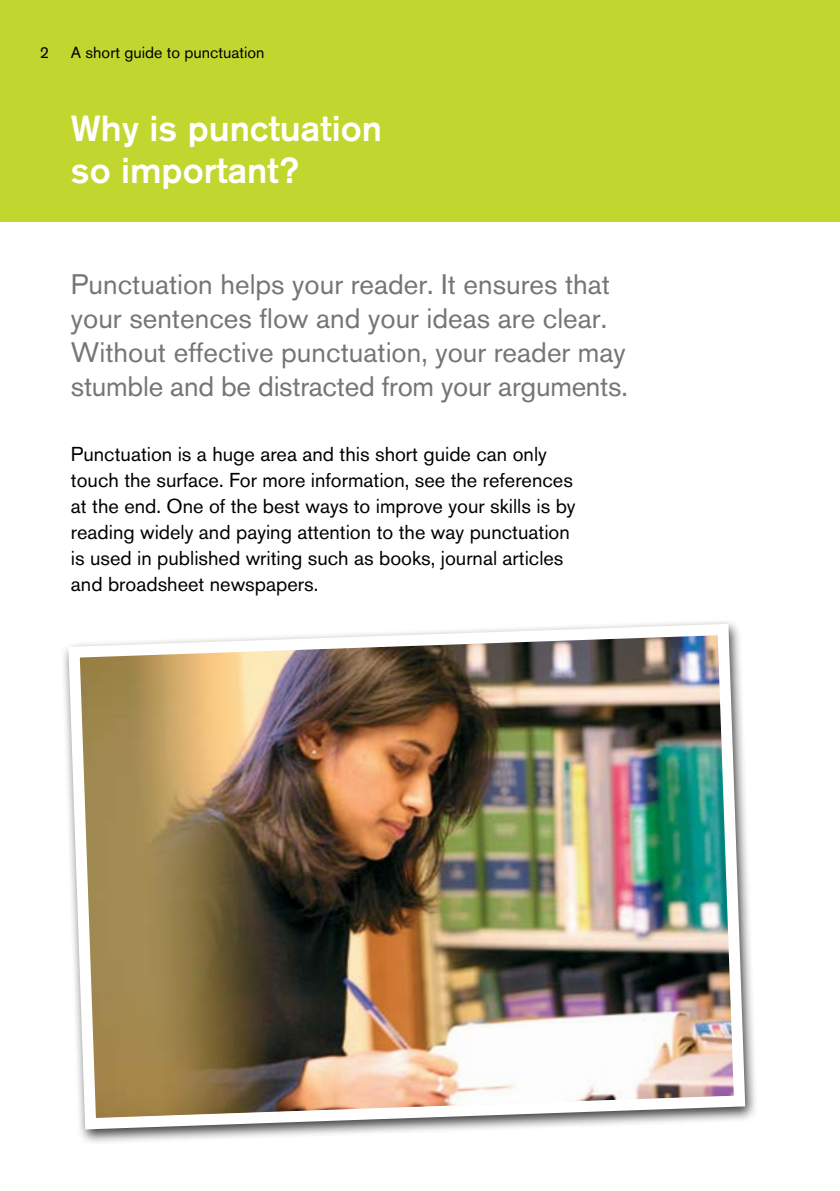
<style>
.page{position:relative;width:840px;height:1191px;background:#fff}
.page>*{position:absolute;margin:0;border:0;box-sizing:border-box;transform-origin:0 0}
.t1{font:500 36px/42px "Akzidenz Grotesk BQ";color:#fff}
.t2{font:28px/34px "Akzidenz Grotesk BQ";color:#757477}
.t3{font:20px/26px "Akzidenz Grotesk BQ";color:#000}
.t4{font:16px "Akzidenz Grotesk BQ";color:#000}
</style>
<div class="page">
<div style="left:0;top:0;width:839px;height:221px;background:#c1d72f"></div>
<div style="left:61px;top:618px;width:697px;height:527px;background:#000;opacity:.75"></div>
<img style="left:63px;top:618px;width:687px;height:517px">
<p class="t4" style="left:40px;top:43px;width:11px">2</p>
<p class="t4" style="left:71px;top:43px;width:195px">A short guide to punctuation</p>
<h1 class="t1" style="left:71px;top:107px;width:312px">Why is punctuation so important?</h1>
<h2 class="t2" style="left:71px;top:267px;width:558px">Punctuation helps your reader. It ensures that your sentences flow and your ideas are clear.<br>Without effective punctuation, your reader may stumble and be distracted from your arguments.</h2>
<p class="t3" style="left:71px;top:440px;width:506px">Punctuation is a huge area and this short guide can only touch the surface. For more information, see the references at the end. One of the best ways to improve your skills is by reading widely and paying attention to the way punctuation is used in published writing such as books, journal articles and broadsheet newspapers.</p>
</div>
